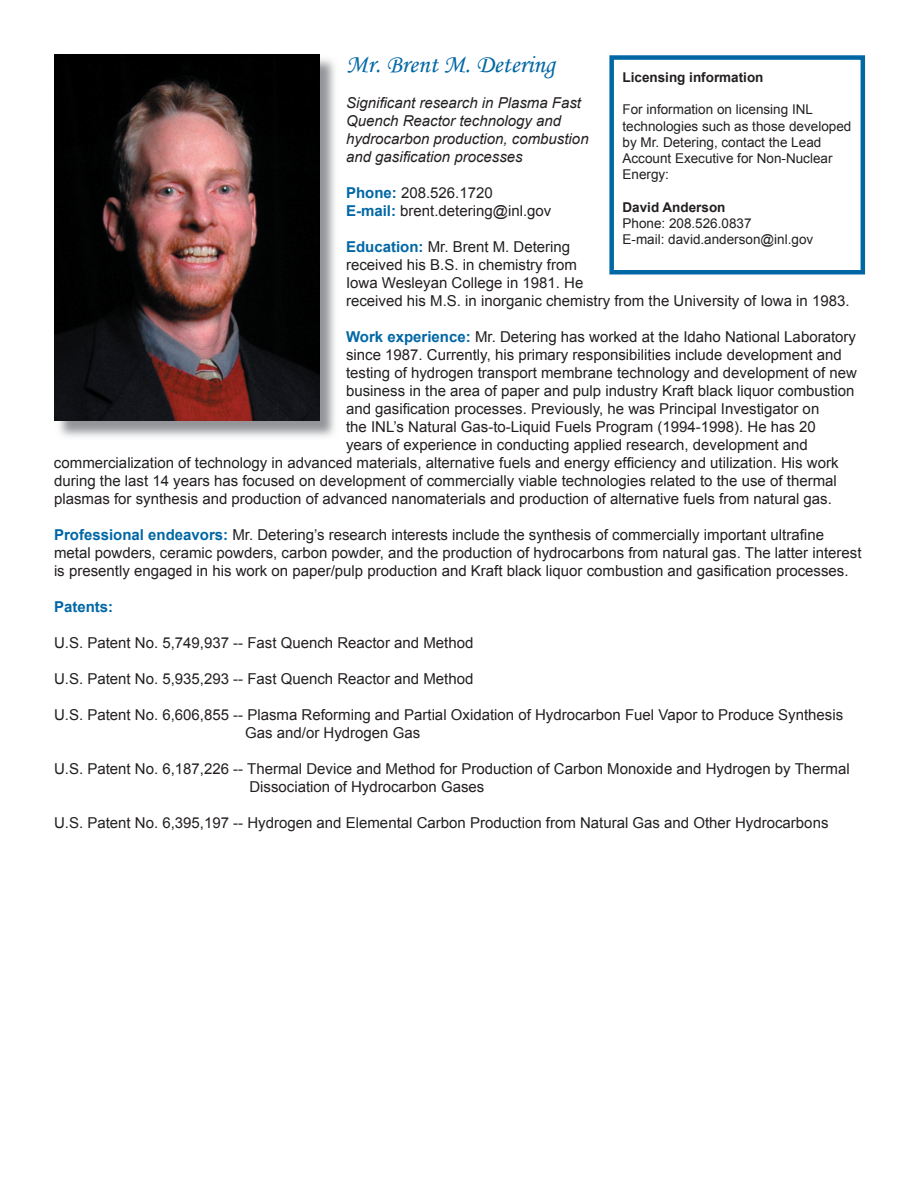
<style>
.page{position:relative;width:918px;height:1188px;background:#fff}
.page>*{position:absolute;margin:0;border:0;box-sizing:border-box;transform-origin:0 0}
.t1{font:25.5px "Monotype Corsiva";color:#0067a5}
.t2{font:15px/18px "Arial";color:#231f20}
.t3{font:italic 15px/18px "Arial";color:#231f20}
.t4{font:700 15px "Arial";color:#0067a5}
.t5{font:13.5px/16.2px "Arial";color:#231f20}
.t6{font:700 13.5px "Arial";color:#231f20}
.s1{font-weight:700;color:#0067a5}
</style>
<div class="page">
<div style="left:609px;top:55px;width:256px;height:219px;border:4px solid #0067a5"></div>
<img style="left:55px;top:55px;width:280px;height:382px">
<img style="left:54px;top:54px;width:265px;height:366px">
<h1 class="t1" style="left:346px;top:48px;width:211px">Mr. Brent M. Detering</h1>
<p class="t3" style="left:346px;top:94px;width:244px">Significant research in Plasma Fast Quench Reactor technology and hydrocarbon production, combustion and gasification processes</p>
<p class="t2" style="left:346px;top:183px;width:207px"><span class="s1">Phone:</span> 208.526.1720<br><span class="s1">E-mail:</span> brent.detering@inl.gov</p>
<p class="t2" style="left:346px;top:237px;width:505px"><span class="s1">Education:</span> Mr. Brent M. Detering<br>received his B.S. in chemistry from<br>Iowa Wesleyan College in 1981. He<br>received his M.S. in inorganic chemistry from the University of Iowa in 1983.</p>
<p class="t2" style="left:346px;top:327px;width:511px"><span class="s1">Work experience:</span> Mr. Detering has worked at the Idaho National Laboratory</p>
<p class="t2" style="left:346px;top:345px;width:497px">since 1987. Currently, his primary responsibilities include development and</p>
<p class="t2" style="left:346px;top:363px;width:513px">testing of hydrogen transport membrane technology and development of new</p>
<p class="t2" style="left:346px;top:381px;width:510px">business in the area of paper and pulp industry Kraft black liquor combustion</p>
<p class="t2" style="left:346px;top:399px;width:475px">and gasification processes. Previously, he was Principal Investigator on</p>
<p class="t2" style="left:346px;top:417px;width:471px">the INL’s Natural Gas-to-Liquid Fuels Program (1994-1998). He has 20</p>
<p class="t2" style="left:346px;top:435px;width:463px">years of experience in conducting applied research, development and</p>
<p class="t2" style="left:54px;top:453px;width:786px">commercialization of technology in advanced materials, alternative fuels and energy efficiency and utilization. His work</p>
<p class="t2" style="left:54px;top:471px;width:784px">during the last 14 years has focused on development of commercially viable technologies related to the use of thermal</p>
<p class="t2" style="left:54px;top:489px;width:779px">plasmas for synthesis and production of advanced nanomaterials and production of alternative fuels from natural gas.</p>
<p class="t2" style="left:54px;top:525px;width:809px"><span class="s1">Professional endeavors:</span> Mr. Detering’s research interests include the synthesis of commercially important ultrafine metal powders, ceramic powders, carbon powder, and the production of hydrocarbons from natural gas. The latter interest is presently engaged in his work on paper/pulp production and Kraft black liquor combustion and gasification processes.</p>
<p class="t4" style="left:54px;top:596px;width:61px">Patents:</p>
<p class="t2" style="left:54px;top:633px;width:421px">U.S. Patent No. 5,749,937 -- Fast Quench Reactor and Method</p>
<p class="t2" style="left:54px;top:669px;width:421px">U.S. Patent No. 5,935,293 -- Fast Quench Reactor and Method</p>
<p class="t2" style="left:245px;top:705px;width:600px;text-indent:-191px">U.S. Patent No. 6,606,855 -- Plasma Reforming and Partial Oxidation of Hydrocarbon Fuel Vapor to Produce Synthesis<br>Gas and/or Hydrogen Gas</p>
<p class="t2" style="left:249px;top:759px;width:602px;text-indent:-195px">U.S. Patent No. 6,187,226 -- Thermal Device and Method for Production of Carbon Monoxide and Hydrogen by Thermal<br>Dissociation of Hydrocarbon Gases</p>
<p class="t2" style="left:54px;top:813px;width:776px">U.S. Patent No. 6,395,197 -- Hydrogen and Elemental Carbon Production from Natural Gas and Other Hydrocarbons</p>
<p class="t6" style="left:622px;top:68px;width:143px">Licensing information</p>
<p class="t5" style="left:622px;top:102px;width:230px">For information on licensing INL technologies such as those developed by Mr. Detering, contact the Lead<br>Account Executive for Non-Nuclear<br>Energy:</p>
<p class="t6" style="left:622px;top:198px;width:105px">David Anderson</p>
<p class="t5" style="left:622px;top:215px;width:192px">Phone: 208.526.0837<br>E-mail: david.anderson@inl.gov</p>
</div>
